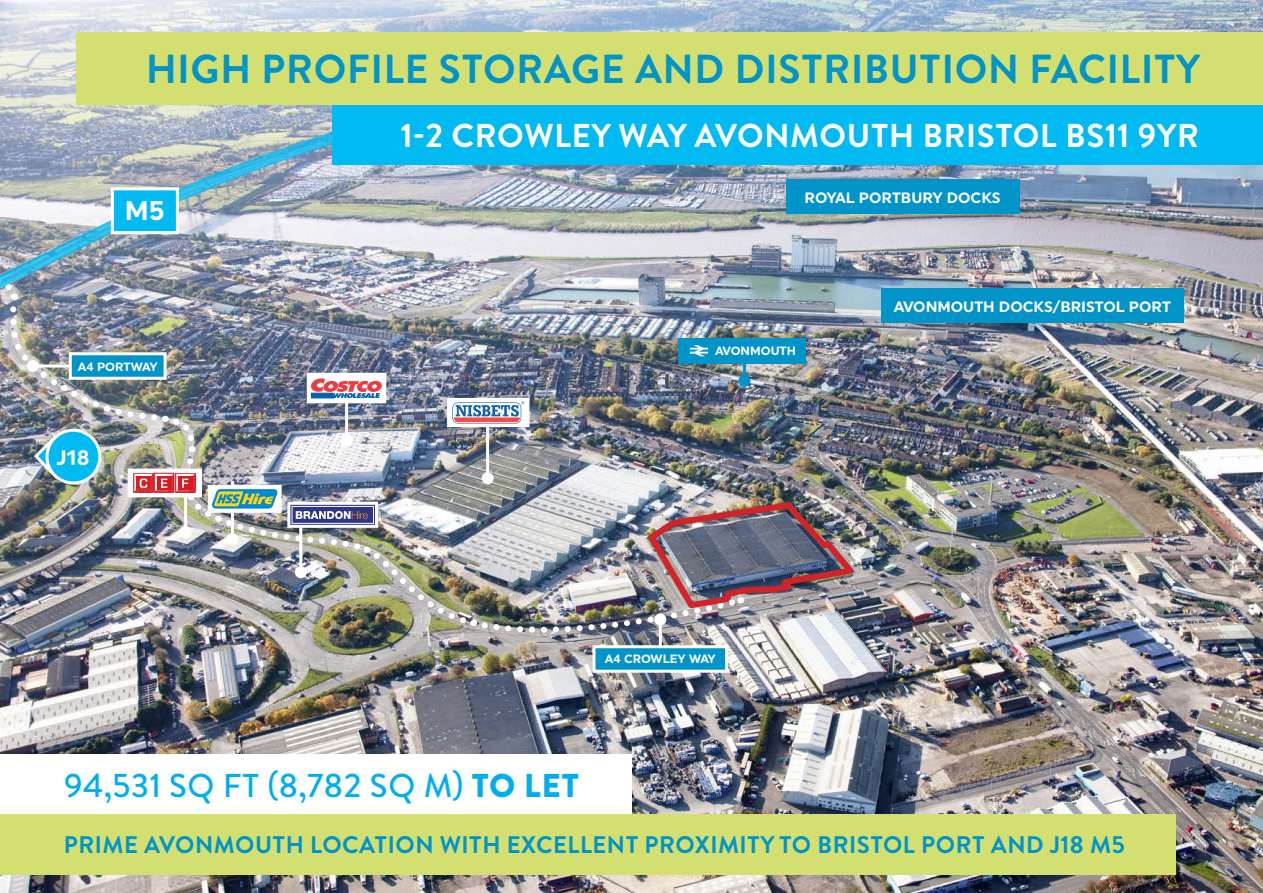
<style>
.page{position:relative;width:1263px;height:893px;background:#fff}
.page>*{position:absolute;margin:0;border:0;box-sizing:border-box;transform-origin:0 0}
.t1{font:700 40.5px "Brandon Text";letter-spacing:.02em;color:#0094c8}
.t2{font:700 33px "Brandon Text";letter-spacing:.02em;color:#fff}
.t3{font:500 33px "Brandon Text";color:#00aeef}
.t4{font:700 27px "Uniform";color:#fff}
.t5{font:700 24px "Brandon Text";letter-spacing:.02em;color:#0094c8}
.t6{font:700 21px "Uniform";color:#fff}
.t7{font:700 15px "Uniform";color:#fff}
.t8{font:700 12px "Uniform";color:#fff}
.s1{font-weight:900}
</style>
<div class="page">
<img style="left:0;top:0;width:1263px;height:893px">
<div style="left:0;top:754px;width:631px;height:61px;background:#fff"></div>
<img style="left:0;top:56px;width:719px;height:213px">
<hr style="left:659px;top:619px;width:3px;height:53px;background:#fff">
<div style="left:786px;top:180px;width:233px;height:34px;background:#0094c8"></div>
<div style="left:881px;top:289px;width:303px;height:34px;background:#0094c8"></div>
<div style="left:592px;top:645px;width:136px;height:28px;background:#0094c8;border:3px solid #fff"></div>
<div style="left:111px;top:187px;width:68px;height:47px;background:#00baf1;border:3px solid #fff"></div>
<div style="left:0;top:814px;width:1176px;height:60px;background:#d3e071"></div>
<img style="left:0;top:269px;width:859px;height:372px">
<div style="left:47px;top:430px;width:53px;height:53px;background:#00baf1;border-radius:50%"></div>
<div style="left:45px;top:429px;width:56px;height:55px;border:3px solid #fff;border-radius:50%"></div>
<div style="left:333px;top:104px;width:930px;height:61px;background:#00baf1"></div>
<div style="left:76px;top:32px;width:1187px;height:72px;background:#d3e071"></div>
<h1 class="t1" style="left:146px;top:41px;width:1056px">H IGH PROFILE STORAGE AND DISTRIBUTION FACILITY</h1>
<p class="t4" style="left:125px;top:195px;width:42px">M5</p>
<p class="t8" style="left:78px;top:359px;width:81px">A4 PORTWAY</p>
<p class="t6" style="left:56px;top:445px;width:35px">J18</p>
<h2 class="t2" style="left:401px;top:113px;width:778px">1-2 CROWLEY WAY AVONMOUTH BRISTOL BS11 9YR</h2>
<p class="t7" style="left:805px;top:188px;width:198px">ROYAL PORTBURY DOCKS</p>
<p class="t8" style="left:715px;top:344px;width:82px">AVONMOUTH</p>
<p class="t7" style="left:894px;top:298px;width:140px">AVONMOUTH DOCKS</p>
<p class="t7" style="left:1052px;top:298px;width:110px">/BRISTOL PORT</p>
<p class="t8" style="left:605px;top:652px;width:113px">A4 CROWLEY WAY</p>
<h2 class="t3" style="left:64px;top:763px;width:517px">94,531 SQ FT (8,782 SQ M) <span class="s1">TO LET</span></h2>
<p class="t5" style="left:64px;top:828px;width:1062px">PRIME AVONMOUTH LOCATION WITH EXCELLENT PROXIMITY TO BRISTOL PORT AND J18 M5</p>
</div>
